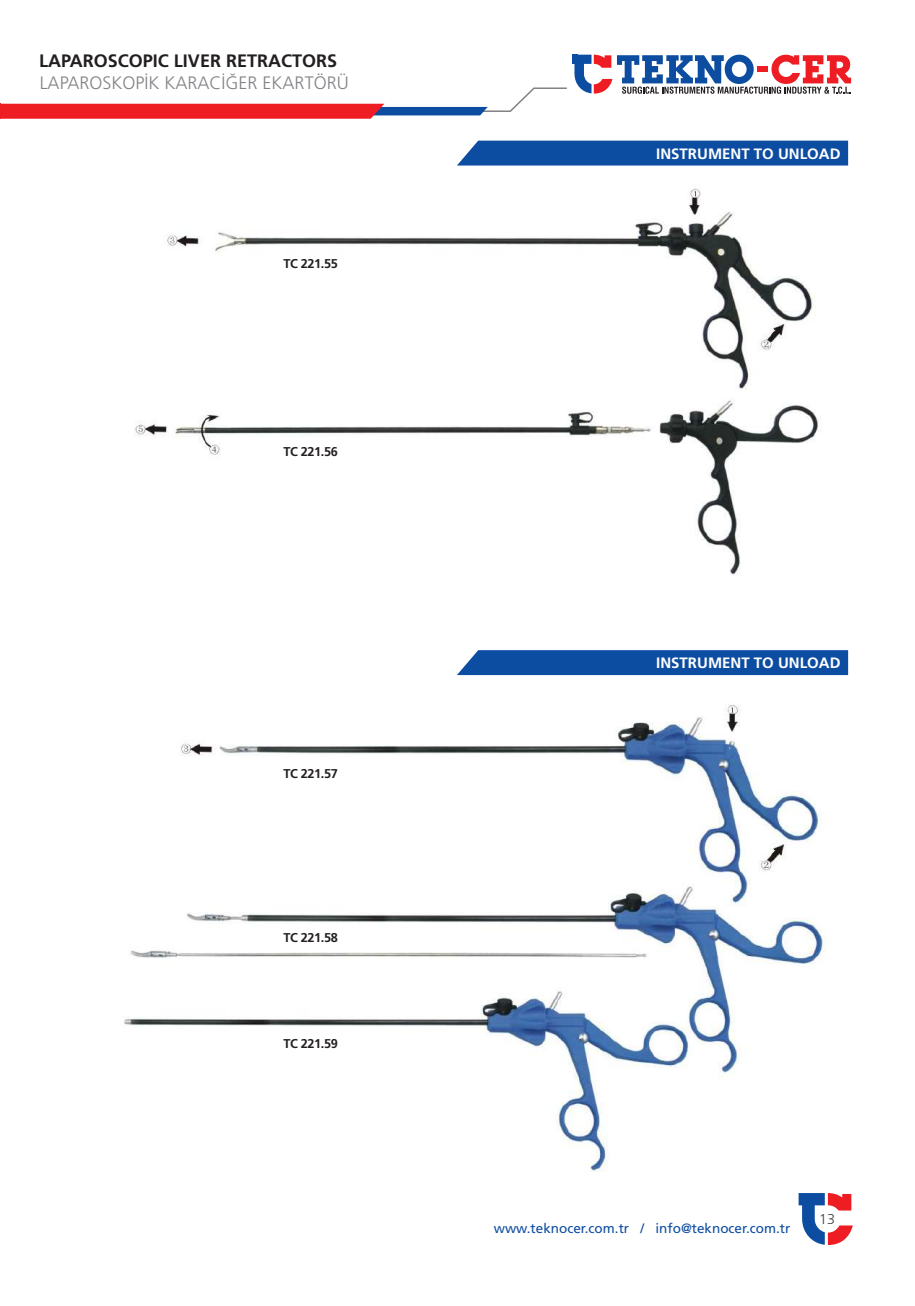
<style>
.page{position:relative;width:915px;height:1306px;background:#fff}
.page>*{position:absolute;margin:0;border:0;box-sizing:border-box;transform-origin:0 0}
.t1{font:300 18px "Frutiger CE";color:#808285}
.t2{font:700 18px "Frutiger CE";color:#231f20}
.t3{font:700 15px "Frutiger CE";color:#fff}
.t4{font:300 14.25px "Frutiger CE";color:#3e3e3f}
.t5{font:13.5px "Frutiger LT Std";color:#0d4da1}
.t6{font:700 12.75px "Frutiger CE";letter-spacing:-.03em;color:#231f20}
</style>
<div class="page">
<svg style="left:0;top:87px;width:566px;height:32px"></svg>
<svg style="left:574px;top:55px;width:276px;height:39px"></svg>
<div style="left:571px;top:55px;width:6px;height:9px;background:#0d4da1"></div>
<svg style="left:798px;top:1193px;width:54px;height:51px"></svg>
<img style="left:134px;top:188px;width:687px;height:387px">
<img style="left:124px;top:704px;width:703px;height:468px">
<div style="left:457px;top:141px;width:390px;height:24px;background:#0d4da1"></div>
<div style="left:457px;top:650px;width:390px;height:25px;background:#0d4da1"></div>
<h1 class="t2" style="left:39px;top:49px;width:299px">LAPAROSCOPIC LIVER RETRACTORS</h1>
<h1 class="t1" style="left:40px;top:72px;width:310px">LAPAROSKOPİK KARACİĞER EKARTÖRÜ</h1>
<p class="t6" style="left:283px;top:256px;width:56px">TC 221.55</p>
<p class="t6" style="left:283px;top:444px;width:56px">TC 221.56</p>
<p class="t6" style="left:283px;top:766px;width:56px">TC 221.57</p>
<p class="t6" style="left:283px;top:930px;width:56px">TC 221.58</p>
<p class="t6" style="left:283px;top:1036px;width:56px">TC 221.59</p>
<p class="t3" style="left:656px;top:144px;width:186px">INSTRUMENT TO UNLOAD</p>
<p class="t3" style="left:656px;top:654px;width:186px">INSTRUMENT TO UNLOAD</p>
<p class="t5" style="left:493px;top:1220px;width:298px">www.teknocer.com.tr / info@teknocer.com.tr</p>
<p class="t4" style="left:818px;top:1211px;width:17px">13</p>
</div>
